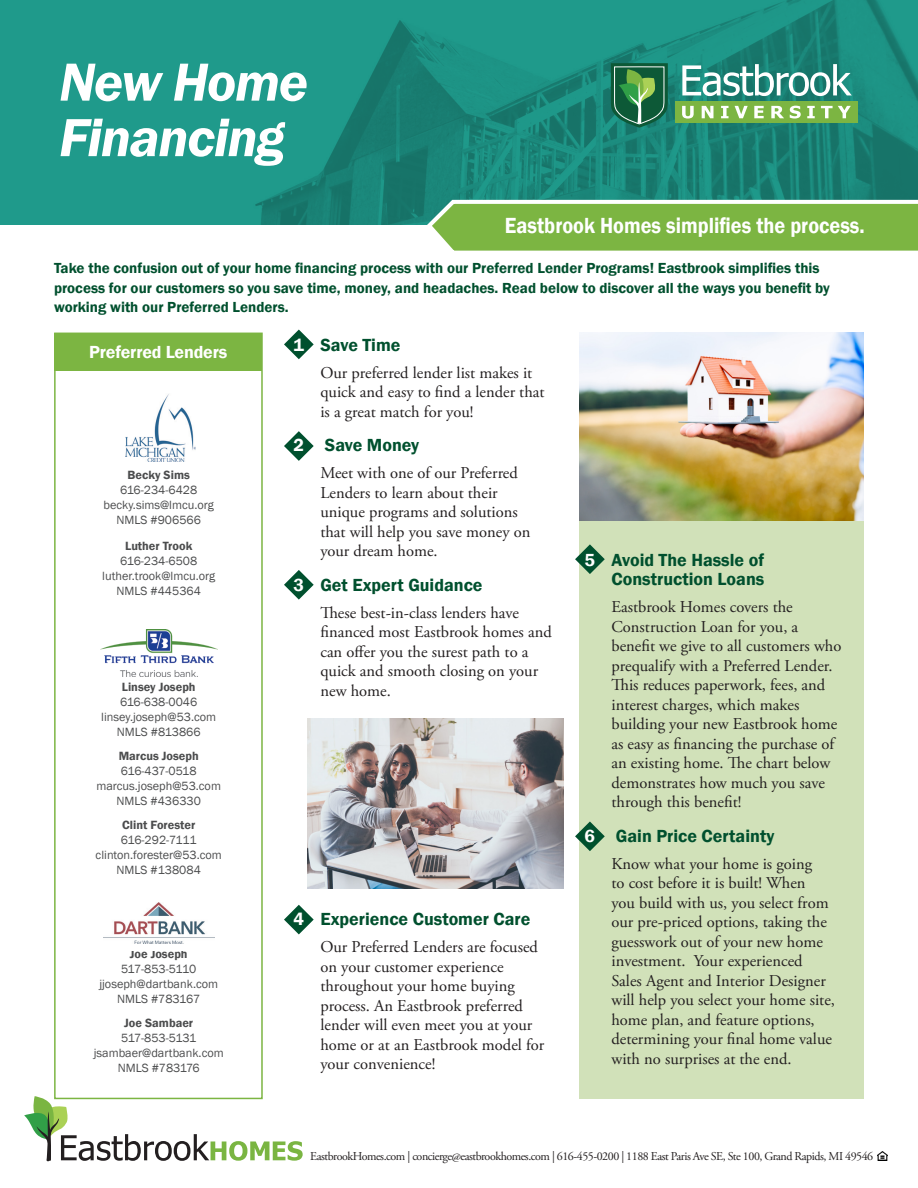
<style>
.page{position:relative;width:918px;height:1188px;background:#fff}
.page>*{position:absolute;margin:0;border:0;box-sizing:border-box;transform-origin:0 0}
.t1{font:italic 600 55.5px "Franklin Gothic";letter-spacing:-.025em;color:#fff}
.t2{font:600 22.5px "Franklin Gothic";color:#fff;scale:.9 1}
.t3{font:600 18px/19.5px "Franklin Gothic";color:#00502e;text-align:right}
.t4{font:600 18px "Franklin Gothic";letter-spacing:-.01em;color:#fff}
.t5{font:16.5px/19.5px "Adobe Garamond Pro";color:#231f20}
.t6{font:600 15px/19.5px "Franklin Gothic";color:#00502e}
.t7{font:12.3px/15px "Franklin Gothic";color:#4b4c4d;text-align:center}
.t8{font:12px "Adobe Garamond Pro";letter-spacing:-.04em;color:#231f20}
.s1{color:#fff}
.s2{font-weight:600}
</style>
<div class="page">
<div style="left:54px;top:333px;width:209px;height:766px;border:2px solid #7cb542"></div>
<img style="left:100px;top:629px;width:117px;height:47px">
<img style="left:103px;top:903px;width:111px;height:41px">
<img style="left:125px;top:394px;width:71px;height:68px">
<div style="left:55px;top:333px;width:207px;height:38px;background:#7cb542"></div>
<svg style="left:0;top:0;width:918px;height:225px;background:#1c9082"></svg>
<svg style="left:424px;top:196px;width:494px;height:55px;background:#80b859"></svg>
<svg style="left:611px;top:63px;width:57px;height:65px;background:#357d53"></svg>
<svg style="left:682px;top:64px;width:170px;height:32px"></svg>
<div style="left:675px;top:101px;width:182px;height:22px;background:#7cb542"></div>
<svg style="left:682px;top:106px;width:12px;height:13px"></svg>
<svg style="left:702px;top:106px;width:11px;height:12px"></svg>
<svg style="left:721px;top:106px;width:8px;height:12px"></svg>
<svg style="left:735px;top:106px;width:13px;height:12px"></svg>
<svg style="left:754px;top:106px;width:10px;height:12px"></svg>
<svg style="left:771px;top:106px;width:13px;height:12px"></svg>
<svg style="left:790px;top:106px;width:11px;height:13px"></svg>
<svg style="left:807px;top:106px;width:8px;height:12px"></svg>
<svg style="left:821px;top:106px;width:30px;height:12px"></svg>
<svg style="left:284px;top:330px;width:30px;height:29px"></svg>
<svg style="left:284px;top:431px;width:30px;height:30px"></svg>
<svg style="left:284px;top:570px;width:30px;height:30px"></svg>
<svg style="left:284px;top:905px;width:30px;height:29px"></svg>
<div style="left:580px;top:334px;width:284px;height:765px;background:#d1e1b9"></div>
<svg style="left:575px;top:544px;width:30px;height:30px"></svg>
<svg style="left:575px;top:821px;width:30px;height:30px"></svg>
<img style="left:308px;top:718px;width:256px;height:170px">
<svg style="left:24px;top:1096px;width:279px;height:65px"></svg>
<svg style="left:877px;top:1152px;width:11px;height:8px"></svg>
<img style="left:580px;top:333px;width:284px;height:187px">
<p class="t1" style="left:59px;top:46px;width:250px">New Home</p>
<p class="t1" style="left:59px;top:102px;width:227px">Financing</p>
<p class="t2" style="left:505px;top:212px;width:401px">Eastbrook Homes simplifies the process.</p>
<p class="t6" style="left:54px;top:258px;width:777px">Take the confusion out of your home financing process with our Preferred Lender Programs! Eastbrook simplifies this process for our customers so you save time, money, and headaches. Read below to discover all the ways you benefit by working with our Preferred Lenders.</p>
<p class="t4" style="left:89px;top:341px;width:140px">Preferred Lenders</p>
<p class="t3" style="left:293px;top:335px;width:109px"><span class="s1">1</span> Save Time</p>
<p class="t5" style="left:320px;top:363px;width:226px">Our preferred lender list makes it quick and easy to find a lender that is a great match for you!</p>
<p class="t3" style="left:293px;top:436px;width:127px"><span class="s1">2</span> Save Money</p>
<p class="t5" style="left:320px;top:464px;width:212px">Meet with one of our Preferred<br>Lenders to learn about their unique programs and solutions that will help you save money on your dream home.</p>
<p class="t3" style="left:293px;top:575px;width:191px"><span class="s1">3</span> Get Expert Guidance</p>
<p class="t5" style="left:320px;top:603px;width:233px">These best-in-class lenders have financed most Eastbrook homes and can offer you the surest path to a quick and smooth closing on your new home.</p>
<p class="t7" style="left:104px;top:467px;width:112px"><span class="s2">Becky Sims<br></span>616-234-6428 becky.sims@lmcu.org<br>NMLS #906566</p>
<p class="t7" style="left:102px;top:538px;width:114px"><span class="s2">Luther Trook<br></span>616-234-6508 luther.trook@lmcu.org<br>NMLS #445364</p>
<p class="t3" style="left:584px;top:550px;width:181px"><span class="s1">5</span> Avoid The Hassle of<br>Construction Loans</p>
<p class="t5" style="left:611px;top:598px;width:231px">Eastbrook Homes covers the<br>Construction Loan for you, a benefit we give to all customers who prequalify with a Preferred Lender.<br>This reduces paperwork, fees, and interest charges, which makes building your new Eastbrook home as easy as financing the purchase of an existing home. The chart below demonstrates how much you save through this benefit!</p>
<p class="t3" style="left:584px;top:826px;width:191px"><span class="s1">6</span> Gain Price Certainty</p>
<p class="t5" style="left:611px;top:854px;width:225px">Know what your home is going<br>to cost before it is built! When<br>you build with us, you select from our pre-priced options, taking the guesswork out of your new home investment. Your experienced<br>Sales Agent and Interior Designer will help you select your home site, home plan, and feature options, determining your final home value with no surprises at the end.</p>
<p class="t7" style="left:101px;top:680px;width:116px"><span class="s2">Linsey Joseph<br></span>616-638-0046 linsey.joseph@53.com<br>NMLS #813866</p>
<p class="t7" style="left:96px;top:749px;width:126px"><span class="s2">Marcus Joseph<br></span>616-437-0518 marcus.joseph@53.com<br>NMLS #436330</p>
<p class="t7" style="left:96px;top:818px;width:128px"><span class="s2">Clint Forester<br></span>616-292-7111 clinton.forester@53.com<br>NMLS #138084</p>
<p class="t3" style="left:293px;top:910px;width:239px"><span class="s1">4</span> Experience Customer Care</p>
<p class="t5" style="left:320px;top:938px;width:225px">Our Preferred Lenders are focused on your customer experience throughout your home buying process. An Eastbrook preferred lender will even meet you at your home or at an Eastbrook model for your convenience!</p>
<p class="t7" style="left:99px;top:947px;width:120px"><span class="s2">Joe Joseph<br></span>517-853-5110 jjoseph@dartbank.com<br>NMLS #783167</p>
<p class="t7" style="left:94px;top:1016px;width:132px"><span class="s2">Joe Sambaer<br></span>517-853-5131 jsambaer@dartbank.com<br>NMLS #783176</p>
<p class="t7" style="left:99px;top:1018px;width:120px">517-853-5110 jjoseph@dartbank.com<br>NMLS #783167</p>
<p class="t8" style="left:310px;top:1149px;width:565px">EastbrookHomes.com | concierge@eastbrookhomes.com | 616-455-0200 | 1188 East Paris Ave SE, Ste 100, Grand Rapids, MI 49546</p>
</div>
